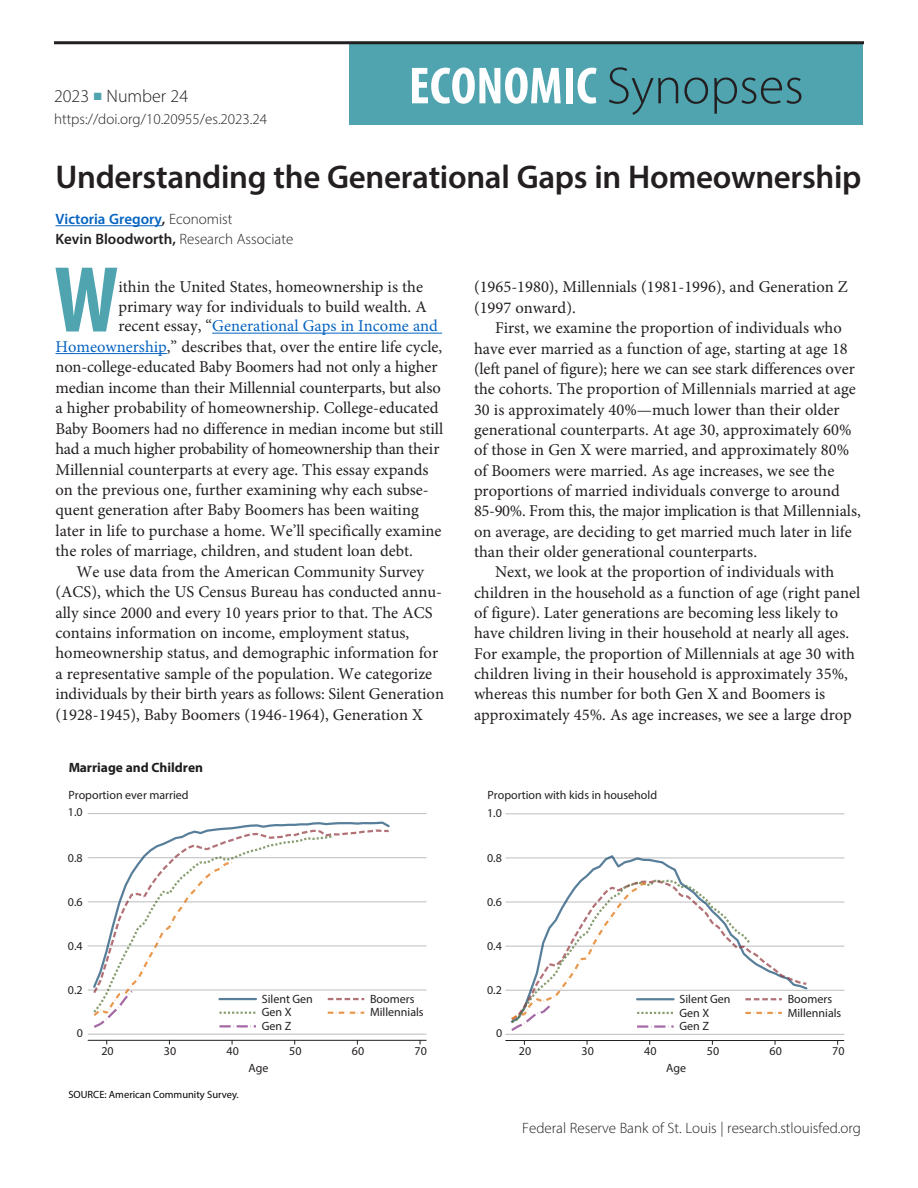
<style>
.page{position:relative;width:918px;height:1188px;background:#fff}
.page>*{position:absolute;margin:0;border:0;box-sizing:border-box;transform-origin:0 0}
.Drop_Cap_NEW{font:700 condensed 94.65px "Myriad Pro";color:#4fa4b0}
.t1{font:700 condensed 52.5px "Myriad Pro";letter-spacing:.005em;color:#fff}
.Title_NEW{font:600 33px "Myriad Pro";letter-spacing:-.01em;color:#231f20}
.t2{font:300 18px "Myriad Pro";color:#231f20}
.Text{font:16.5px/20.4px "Minion Pro";color:#231f20}
.Drop_Cap_NEW-2{font:16.5px "Minion Pro";color:#231f20}
.Drop_Cap_NEW-3{font:16.5px "Minion Pro";letter-spacing:-.02em;color:#231f20}
.Drop_Cap_NEW-4{font:16.5px "Minion Pro";color:#0563c1}
.Abstract_Citation{font:300 15px "Myriad Pro";color:#231f20}
.Text-2{font:300 15px "Myriad Pro";color:#231f20}
.Text-3{font:600 15px "Myriad Pro";color:#0563c1}
.t3{font:700 13.5px "Myriad Pro";color:#201d1e}
.t4{font:12px/13.6px "Myriad Pro";color:#231f20}
.t5{font:10.5px "Myriad Pro";color:#050504}
.s1{color:#4fa4b0}
.s2{font-weight:300;font-stretch:normal;color:#231f20}
.s3{color:#231f20}
.s4{font-weight:300;color:#231f20}
.s5{font-weight:600}
.s6{color:#0563c1}
</style>
<div class="page">
<hr style="left:212px;top:333px;width:230px;height:1px;background:#0563c1">
<hr style="left:56px;top:353px;width:111px;height:1px;background:#0563c1">
<hr style="left:56px;top:225px;width:106px;height:1px;background:#0563c1">
<div style="left:350px;top:43px;width:513px;height:81px;background:#4fa4b0"></div>
<hr style="left:54px;top:41px;width:810px;height:3px;background:#231f20">
<hr style="left:88px;top:1034px;width:338px;height:1px;background:#bcbdc0">
<hr style="left:88px;top:990px;width:338px;height:1px;background:#bcbdc0">
<hr style="left:88px;top:946px;width:338px;height:1px;background:#bcbdc0">
<hr style="left:88px;top:902px;width:338px;height:1px;background:#bcbdc0">
<hr style="left:88px;top:857px;width:338px;height:1px;background:#bcbdc0">
<hr style="left:88px;top:813px;width:338px;height:1px;background:#bcbdc0">
<svg style="left:212px;top:822px;width:178px;height:125px"></svg>
<svg style="left:181px;top:829px;width:208px;height:162px"></svg>
<hr style="left:88px;top:1040px;width:338px;height:1px;background:#231f20">
<svg style="left:93px;top:836px;width:271px;height:192px"></svg>
<hr style="left:506px;top:1034px;width:338px;height:1px;background:#bcbdc0">
<hr style="left:506px;top:990px;width:338px;height:1px;background:#bcbdc0">
<hr style="left:506px;top:946px;width:338px;height:1px;background:#bcbdc0">
<hr style="left:506px;top:902px;width:338px;height:1px;background:#bcbdc0">
<hr style="left:506px;top:858px;width:338px;height:1px;background:#bcbdc0">
<hr style="left:506px;top:814px;width:338px;height:1px;background:#bcbdc0">
<svg style="left:511px;top:855px;width:296px;height:24px"></svg>
<hr style="left:506px;top:1040px;width:338px;height:1px;background:#231f20">
<svg style="left:511px;top:879px;width:296px;height:152px"></svg>
<p class="t2" style="left:54px;top:86px;width:136px">2023 <span class="s1">■</span> Number 24</p>
<p class="Abstract_Citation" style="left:54px;top:110px;width:215px">https://doi.org/10.20955/es.2023.24</p>
<p class="t1" style="left:409px;top:53px;width:396px">ECONOMIC <span class="s2">Synopses</span></p>
<p class="Title_NEW" style="left:56px;top:156px;width:807px">Understanding the Generational Gaps in Homeownership</p>
<p class="Text-3" style="left:56px;top:210px;width:178px">Victoria Gregory<span class="s3">,</span> <span class="s4">Economist</span></p>
<p class="Text-2" style="left:56px;top:230px;width:239px"><span class="s5">Kevin Bloodworth,</span> Research Associate</p>
<p class="Drop_Cap_NEW" style="left:54px;top:241px;width:66px">W</p>
<p class="Drop_Cap_NEW-2" style="left:119px;top:276px;width:306px">ithin the United States, homeownership is the</p>
<p class="Drop_Cap_NEW-2" style="left:119px;top:296px;width:310px">primary way for individuals to build wealth. A</p>
<p class="Drop_Cap_NEW-4" style="left:119px;top:315px;width:321px"><span class="s3">recent essay, “</span>Generational Gaps in Income and</p>
<p class="Drop_Cap_NEW-2" style="left:56px;top:336px;width:388px"><span class="s6">Homeownership</span>,” describes that, over the entire life cycle,</p>
<p class="Drop_Cap_NEW-2" style="left:56px;top:356px;width:384px">non-college-educated Baby Boomers had not only a higher</p>
<p class="Drop_Cap_NEW-2" style="left:56px;top:376px;width:387px">median income than their Millennial counterparts, but also</p>
<p class="Drop_Cap_NEW-2" style="left:56px;top:397px;width:385px">a higher probability of homeownership. College-educated</p>
<p class="Drop_Cap_NEW-2" style="left:56px;top:417px;width:389px">Baby Boomers had no difference in median income but still</p>
<p class="Drop_Cap_NEW-3" style="left:56px;top:438px;width:386px">had a much higher probability of homeownership than their</p>
<p class="Drop_Cap_NEW-2" style="left:56px;top:458px;width:374px">Millennial counterparts at every age. This essay expands</p>
<p class="Drop_Cap_NEW-2" style="left:56px;top:479px;width:375px">on the previous one, further examining why each subse-</p>
<p class="Drop_Cap_NEW-2" style="left:56px;top:499px;width:365px">quent generation after Baby Boomers has been waiting</p>
<p class="Drop_Cap_NEW-2" style="left:56px;top:520px;width:388px">later in life to purchase a home. We’ll specifically examine</p>
<p class="Drop_Cap_NEW-2" style="left:56px;top:540px;width:359px">the roles of marriage, children, and student loan debt.</p>
<p class="Text" style="left:56px;top:561px;width:390px;text-indent:21px">We use data from the American Community Survey (ACS), which the US Census Bureau has conducted annu&shy;ally since 2000 and every 10 years prior to that. The ACS contains information on income, employment status, homeownership status, and demographic information for a representative sample of the population. We categorize individuals by their birth years as follows: Silent Generation (1928-1945), Baby Boomers (1946-1964), Generation X</p>
<p class="t3" style="left:68px;top:759px;width:136px">Marriage and Children</p>
<p class="t4" style="left:68px;top:788px;width:122px">Proportion ever married</p>
<p class="t4" style="left:68px;top:805px;width:16px">1.0</p>
<p class="t4" style="left:68px;top:851px;width:16px">0.8</p>
<p class="t4" style="left:68px;top:895px;width:16px">0.6</p>
<p class="t4" style="left:68px;top:939px;width:16px">0.4</p>
<p class="t4" style="left:68px;top:983px;width:16px">0.2</p>
<p class="t4" style="left:77px;top:1026px;width:8px">0</p>
<p class="t4" style="left:262px;top:992px;width:53px">Silent Gen<br>Gen X</p>
<p class="t4" style="left:262px;top:1019px;width:31px">Gen Z</p>
<p class="t4" style="left:370px;top:992px;width:46px">Boomers</p>
<p class="t4" style="left:370px;top:1005px;width:55px">Millennials</p>
<p class="t4" style="left:101px;top:1044px;width:14px">20</p>
<p class="t4" style="left:164px;top:1044px;width:14px">30</p>
<p class="t4" style="left:227px;top:1044px;width:14px">40</p>
<p class="t4" style="left:289px;top:1044px;width:14px">50</p>
<p class="t4" style="left:352px;top:1044px;width:14px">60</p>
<p class="t4" style="left:415px;top:1044px;width:14px">70</p>
<p class="t4" style="left:248px;top:1061px;width:22px">Age</p>
<p class="t5" style="left:68px;top:1088px;width:172px">SOURCE: American Community Survey.</p>
<p class="Text" style="left:474px;top:277px;width:375px">(1965-1980), Millennials (1981-1996), and Generation Z (1997 onward).</p>
<p class="Text" style="left:474px;top:318px;width:388px;text-indent:21px">First, we examine the proportion of individuals who have ever married as a function of age, starting at age 18 (left panel of figure); here we can see stark differences over the cohorts. The proportion of Millennials married at age 30 is approximately 40%—much lower than their older generational counterparts. At age 30, approximately 60% of those in Gen X were married, and approximately 80% of Boomers were married. As age increases, we see the proportions of married individuals converge to around 85-90%. From this, the major implication is that Millennials, on average, are deciding to get married much later in life than their older generational counterparts.</p>
<p class="Text" style="left:474px;top:562px;width:388px;text-indent:21px">Next, we look at the proportion of individuals with children in the household as a function of age (right panel of figure). Later generations are becoming less likely to have children living in their household at nearly all ages.<br>For example, the proportion of Millennials at age 30 with children living in their household is approximately 35%, whereas this number for both Gen X and Boomers is approximately 45%. As age increases, we see a large drop</p>
<p class="t4" style="left:488px;top:788px;width:171px">Proportion with kids in household</p>
<p class="t4" style="left:487px;top:805px;width:16px">1.0</p>
<p class="t4" style="left:487px;top:851px;width:16px">0.8</p>
<p class="t4" style="left:487px;top:895px;width:16px">0.6</p>
<p class="t4" style="left:487px;top:939px;width:16px">0.4</p>
<p class="t4" style="left:487px;top:983px;width:16px">0.2</p>
<p class="t4" style="left:496px;top:1026px;width:8px">0</p>
<p class="t4" style="left:679px;top:992px;width:53px">Silent Gen</p>
<p class="t4" style="left:788px;top:992px;width:46px">Boomers</p>
<p class="t4" style="left:679px;top:1006px;width:31px">Gen X</p>
<p class="t4" style="left:788px;top:1006px;width:55px">Millennials</p>
<p class="t4" style="left:679px;top:1019px;width:31px">Gen Z</p>
<p class="t4" style="left:519px;top:1044px;width:14px">20</p>
<p class="t4" style="left:582px;top:1044px;width:14px">30</p>
<p class="t4" style="left:644px;top:1044px;width:14px">40</p>
<p class="t4" style="left:707px;top:1044px;width:14px">50</p>
<p class="t4" style="left:770px;top:1044px;width:14px">60</p>
<p class="t4" style="left:832px;top:1044px;width:14px">70</p>
<p class="t4" style="left:666px;top:1061px;width:22px">Age</p>
<p class="Abstract_Citation" style="left:522px;top:1119px;width:340px">Federal Reserve Bank of St. Louis | research.stlouisfed.org</p>
</div>
